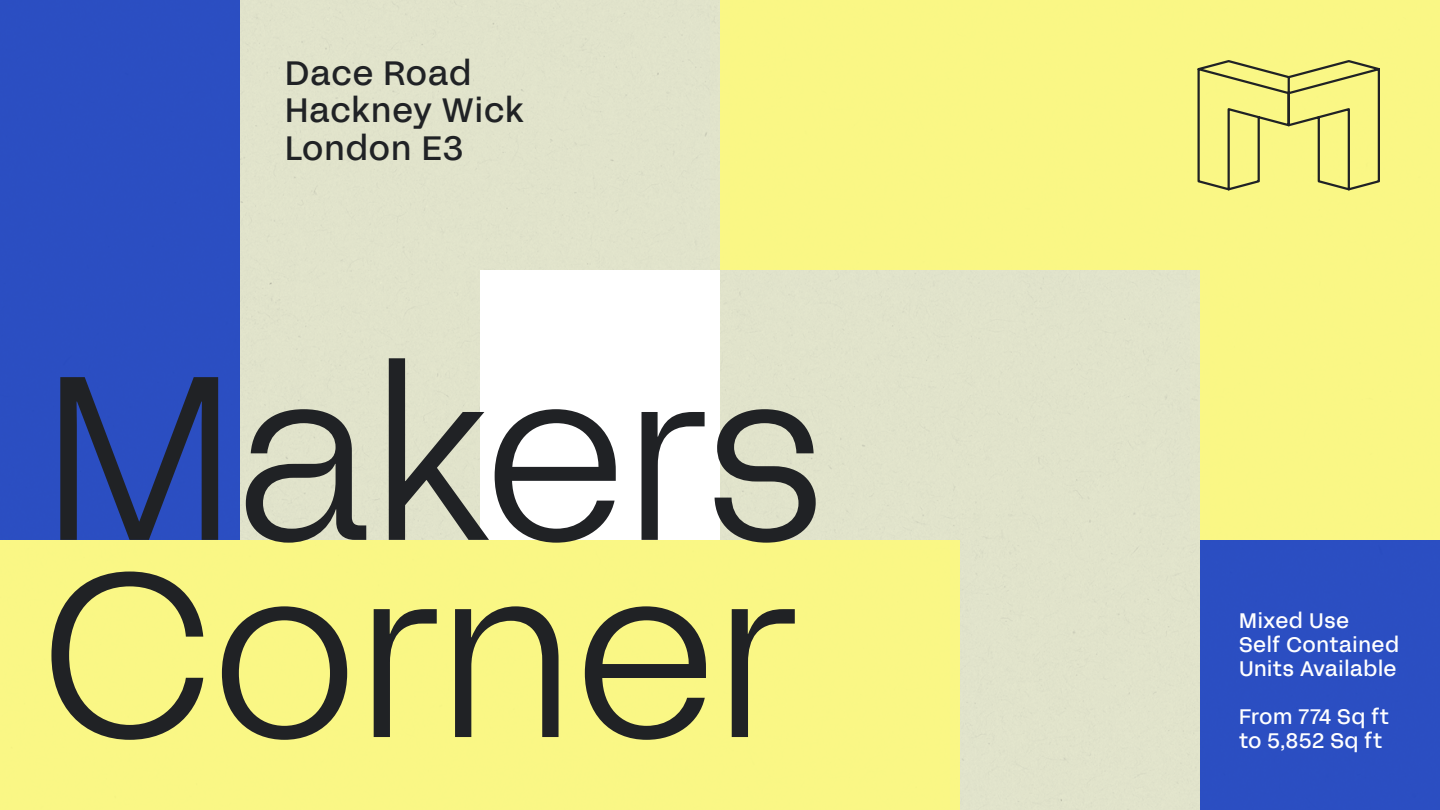
<style>
.page{position:relative;width:1440px;height:810px;background:#fff}
.page>*{position:absolute;margin:0;border:0;box-sizing:border-box;transform-origin:0 0}
.t1{font:300 232.5px/197.2px "FFF Acid Grotesk";color:#202225}
.t2{font:33.75px/37.5px "FFF Acid Grotesk Regular TRIAL";letter-spacing:.04em;color:#202225}
.t3{font:21px/24px "FFF Acid Grotesk Regular TRIAL";letter-spacing:.04em;color:#fff}
</style>
<div class="page">
<div style="left:0;top:540px;width:960px;height:270px;background:#faf785"></div>
<div style="left:0;top:0;width:240px;height:540px;background:#2b4ec2"></div>
<div style="left:720px;top:0;width:480px;height:270px;background:#faf785"></div>
<div style="left:1200px;top:540px;width:240px;height:270px;background:#2b4ec2"></div>
<div style="left:1200px;top:0;width:240px;height:540px;background:#faf785"></div>
<svg style="left:1197px;top:60px;width:183px;height:131px"></svg>
<h2 class="t2" style="left:285px;top:50px;width:240px">Dace Road<br>Hackney Wick<br>London E3</h2>
<h1 class="t1" style="left:41px;top:350px;width:785px">Makers<br>Corner</h1>
<p class="t3" style="left:1239px;top:607px;width:161px">Mixed Use<br>Self Contained<br>Units Available</p>
<p class="t3" style="left:1239px;top:703px;width:151px">From 774 Sq ft to 5,852 Sq ft</p>
</div>
